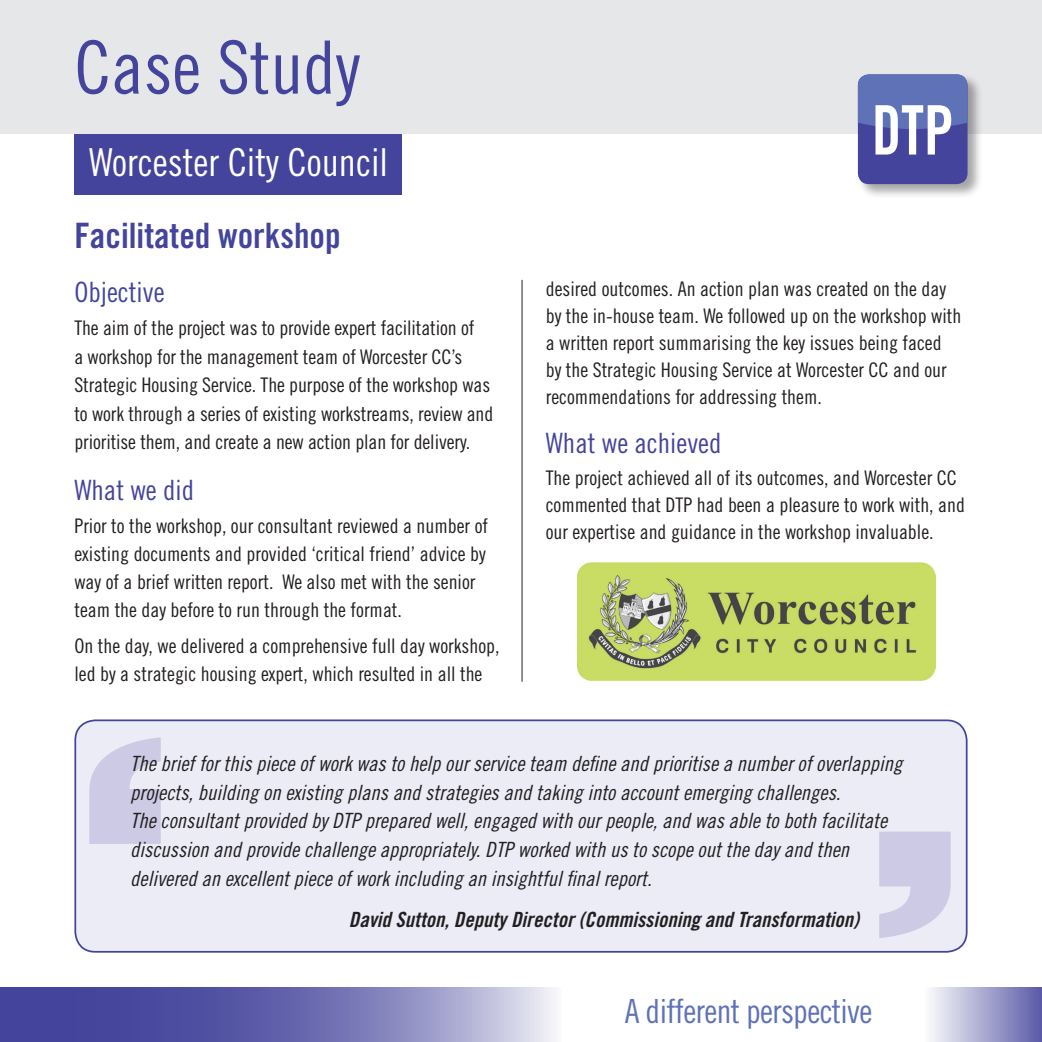
<style>
.page{position:relative;width:1042px;height:1042px;background:#fff}
.page>*{position:absolute;margin:0;border:0;box-sizing:border-box;transform-origin:0 0}
.t1{font:73.5px "Trade Gothic Cond Eighteen";color:#44449c}
.t2{font:38.5px "Trade Gothic Cond Eighteen";color:#fff}
.t3{font:35px "Trade Gothic Bold Cond Twenty";color:#44449c}
.t4{font:33.25px "Trade Gothic Cond Eighteen";letter-spacing:-.02em;color:#6072b7}
.t5{font:28px "Trade Gothic Cond Eighteen";color:#44449c}
.t6{font:21px/28.9px "Trade Gothic Cond Eighteen Obl";color:#231f20}
.t7{font:21px "Trade Gothic Bold Cond Twenty Obl";color:#231f20}
.t8{font:20.12px/27.1px "Trade Gothic Cond Eighteen";color:#231f20}
</style>
<div class="page">
<div style="left:75px;top:720px;width:891px;height:232px;background:#ebecf6;border-radius:20px"></div>
<div style="left:74px;top:719px;width:893px;height:233px;border:2px solid #44449c;border-radius:20px"></div>
<div style="left:0;top:0;width:1042px;height:134px;background:#e6e7e9"></div>
<div style="left:856px;top:73px;width:127px;height:126px;background:#231f20;opacity:.4"></div>
<svg style="left:858px;top:74px;width:109px;height:110px;background:#6d74b6"></svg>
<svg style="left:89px;top:737px;width:72px;height:107px"></svg>
<svg style="left:879px;top:831px;width:71px;height:107px"></svg>
<svg style="left:0;top:987px;width:556px;height:55px;background:#7474b5"></svg>
<div style="left:924px;top:987px;width:118px;height:55px;background:linear-gradient(to right,#fdfdfe,#5b5ba8)"></div>
<div style="left:74px;top:134px;width:328px;height:60px;background:#44449c"></div>
<hr style="left:521px;top:280px;width:1px;height:402px;background:#231f20">
<img style="left:578px;top:562px;width:357px;height:119px">
<h1 class="t1" style="left:74px;top:24px;width:287px">Case Study</h1>
<h2 class="t2" style="left:89px;top:139px;width:300px">Worcester City Council</h2>
<h3 class="t3" style="left:74px;top:214px;width:268px">Facilitated workshop</h3>
<h3 class="t5" style="left:74px;top:275px;width:92px">Objective</h3>
<p class="t8" style="left:74px;top:314px;width:420px;line-height:28.3px">The aim of the project was to provide expert facilitation of<br>a workshop for the management team of Worcester CC’s Strategic Housing Service. The purpose of the workshop was to work through a series of existing workstreams, review and prioritise them, and create a new action plan for delivery.</p>
<h3 class="t5" style="left:74px;top:474px;width:121px">What we did</h3>
<p class="t8" style="left:74px;top:512px;width:415px;line-height:28px">Prior to the workshop, our consultant reviewed a number of existing documents and provided ‘critical friend’ advice by way of a brief written report. We also met with the senior team the day before to run through the format.</p>
<p class="t8" style="left:74px;top:631px;width:427px;line-height:28px">On the day, we delivered a comprehensive full day workshop, led by a strategic housing expert, which resulted in all the</p>
<p class="t8" style="left:546px;top:275px;width:417px">desired outcomes. An action plan was created on the day by the in-house team. We followed up on the workshop with a written report summarising the key issues being faced by the Strategic Housing Service at Worcester CC and our recommendations for addressing them.</p>
<h3 class="t5" style="left:546px;top:426px;width:177px">What we achieved</h3>
<p class="t8" style="left:546px;top:464px;width:421px">The project achieved all of its outcomes, and Worcester CC commented that DTP had been a pleasure to work with, and our expertise and guidance in the workshop invaluable.</p>
<p class="t6" style="left:130px;top:748px;width:774px">The brief for this piece of work was to help our service team define and prioritise a number of overlapping projects, building on existing plans and strategies and taking into account emerging challenges.<br>The consultant provided by DTP prepared well, engaged with our people, and was able to both facilitate discussion and provide challenge appropriately. DTP worked with us to scope out the day and then delivered an excellent piece of work including an insightful final report.</p>
<p class="t7" style="left:349px;top:907px;width:511px">David Sutton, Deputy Director (Commissioning and Transformation)</p>
<h3 class="t4" style="left:625px;top:992px;width:249px">A different perspective</h3>
</div>
